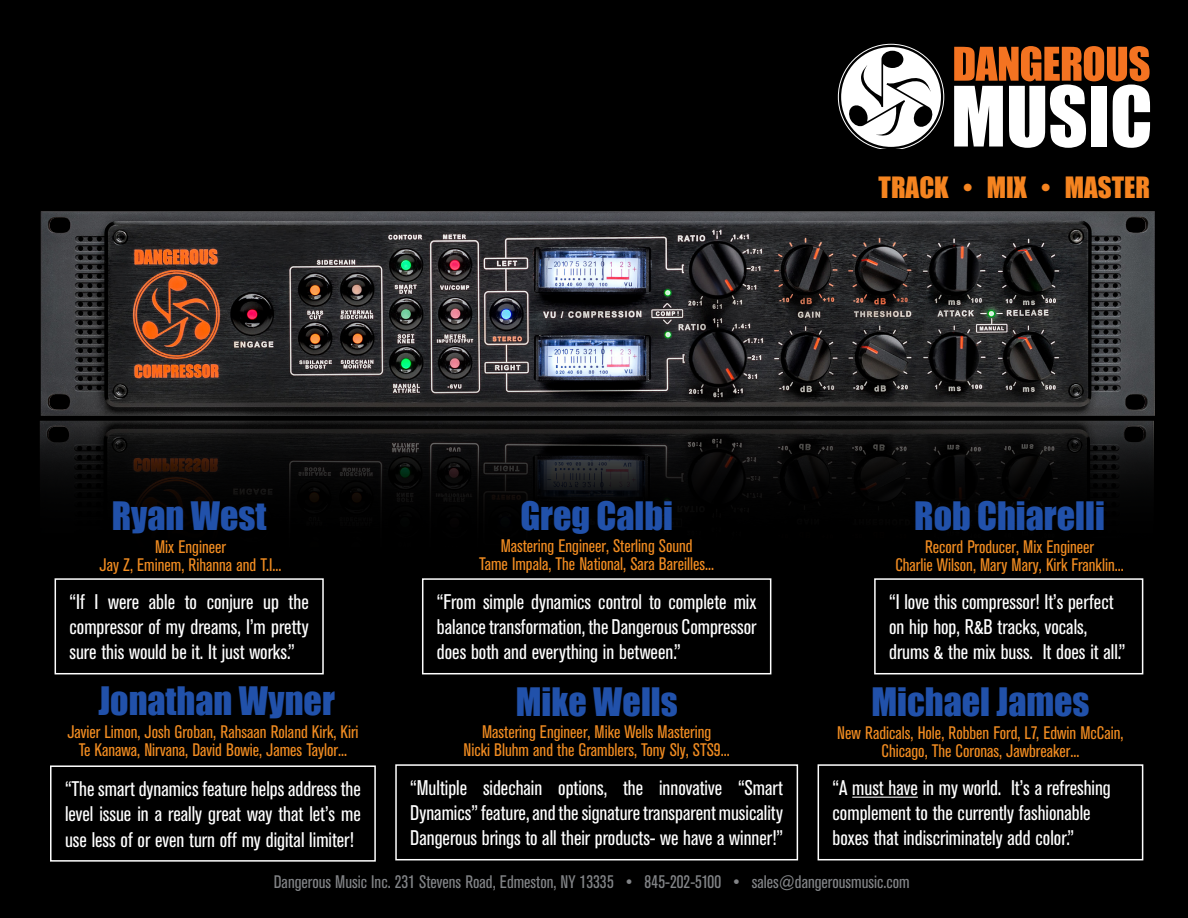
<style>
.page{position:relative;width:1188px;height:918px;background:#000}
.page>*{position:absolute;margin:0;border:0;box-sizing:border-box;transform-origin:0 0}
.t1{font:36px "Impact";color:#2151aa}
.t2{font:27px "Impact";color:#f58420}
.t3{font:condensed 21px/25.2px "Akzidenz Grotesk BE";color:#fff;text-align:justify}
.t4{font:condensed 18px/18px "Akzidenz Grotesk BE";color:#f18c21;text-align:center}
.t5{font:condensed 18px "Akzidenz Grotesk BE";color:#828487}
</style>
<div class="page">
<svg style="left:838px;top:44px;width:106px;height:104px"></svg>
<svg style="left:954px;top:46px;width:196px;height:102px"></svg>
<img style="left:41px;top:211px;width:1114px;height:205px">
<img style="left:40px;top:421px;width:1114px;height:204px">
<div style="left:55px;top:578px;width:269px;height:96px;border:2px solid #fff"></div>
<div style="left:50px;top:765px;width:326px;height:97px;border:2px solid #fff"></div>
<div style="left:422px;top:578px;width:349px;height:96px;border:2px solid #fff"></div>
<div style="left:395px;top:764px;width:403px;height:96px;border:2px solid #fff"></div>
<div style="left:874px;top:578px;width:269px;height:96px;border:2px solid #fff"></div>
<hr style="left:852px;top:797px;width:66px;height:1px;background:#fff">
<div style="left:818px;top:764px;width:325px;height:96px;border:2px solid #fff"></div>
<p class="t2" style="left:879px;top:166px;width:273px">TRACK • MIX • MASTER</p>
<p class="t1" style="left:112px;top:488px;width:156px">Ryan West</p>
<p class="t1" style="left:520px;top:488px;width:154px">Greg Calbi</p>
<p class="t1" style="left:914px;top:488px;width:192px">Rob Chiarelli</p>
<p class="t4" style="left:155px;top:538px;width:72px">Mix Engineer</p>
<p class="t4" style="left:100px;top:556px;width:183px">Jay Z, Eminem, Rihanna and T.I...</p>
<p class="t4" style="left:501px;top:537px;width:194px">Mastering Engineer, Sterling Sound</p>
<p class="t4" style="left:479px;top:555px;width:236px">Tame Impala, The National, Sara Bareilles...</p>
<p class="t4" style="left:925px;top:538px;width:171px">Record Producer, Mix Engineer</p>
<p class="t4" style="left:895px;top:556px;width:230px">Charlie Wilson, Mary Mary, Kirk Franklin...</p>
<p class="t3" style="left:70px;top:590px;width:241px">“If I were able to conjure up the compressor of my dreams, I’m pretty sure this would be it. It just works.”</p>
<p class="t3" style="left:437px;top:590px;width:321px">“From simple dynamics control to complete mix balance transformation, the Dangerous Compressor does both and everything in between.”</p>
<p class="t3" style="left:889px;top:590px;width:238px;text-align:left">“I love this compressor! It’s perfect on hip hop, R&amp;B tracks, vocals, drums &amp; the mix buss. It does it all.”</p>
<p class="t1" style="left:98px;top:673px;width:238px">Jonathan Wyner</p>
<p class="t1" style="left:516px;top:674px;width:164px">Mike Wells</p>
<p class="t1" style="left:871px;top:674px;width:220px">Michael James</p>
<p class="t4" style="left:67px;top:723px;width:293px">Javier Limon, Josh Groban, Rahsaan Roland Kirk, Kiri<br>Te Kanawa, Nirvana, David Bowie, James Taylor...</p>
<p class="t4" style="left:482px;top:723px;width:231px">Mastering Engineer, Mike Wells Mastering</p>
<p class="t4" style="left:464px;top:741px;width:268px">Nicki Bluhm and the Gramblers, Tony Sly, STS9...</p>
<p class="t4" style="left:837px;top:724px;width:288px">New Radicals, Hole, Robben Ford, L7, Edwin McCain,<br>Chicago, The Coronas, Jawbreaker...</p>
<p class="t3" style="left:65px;top:777px;width:297px">“The smart dynamics feature helps address the level issue in a really great way that let’s me use less of or even turn off my digital limiter!</p>
<p class="t3" style="left:410px;top:776px;width:374px">“Multiple sidechain options, the innovative “Smart Dynamics” feature, and the signature transparent musicality Dangerous brings to all their products- we have a winner!”</p>
<p class="t3" style="left:833px;top:776px;width:280px;text-align:left">“A must have in my world. It’s a refreshing complement to the currently fashionable boxes that indiscriminately add color.”</p>
<p class="t5" style="left:274px;top:872px;width:637px">Dangerous Music Inc. 231 Stevens Road, Edmeston, NY 13335 • 845-202-5100 • sales@dangerousmusic.com</p>
</div>
